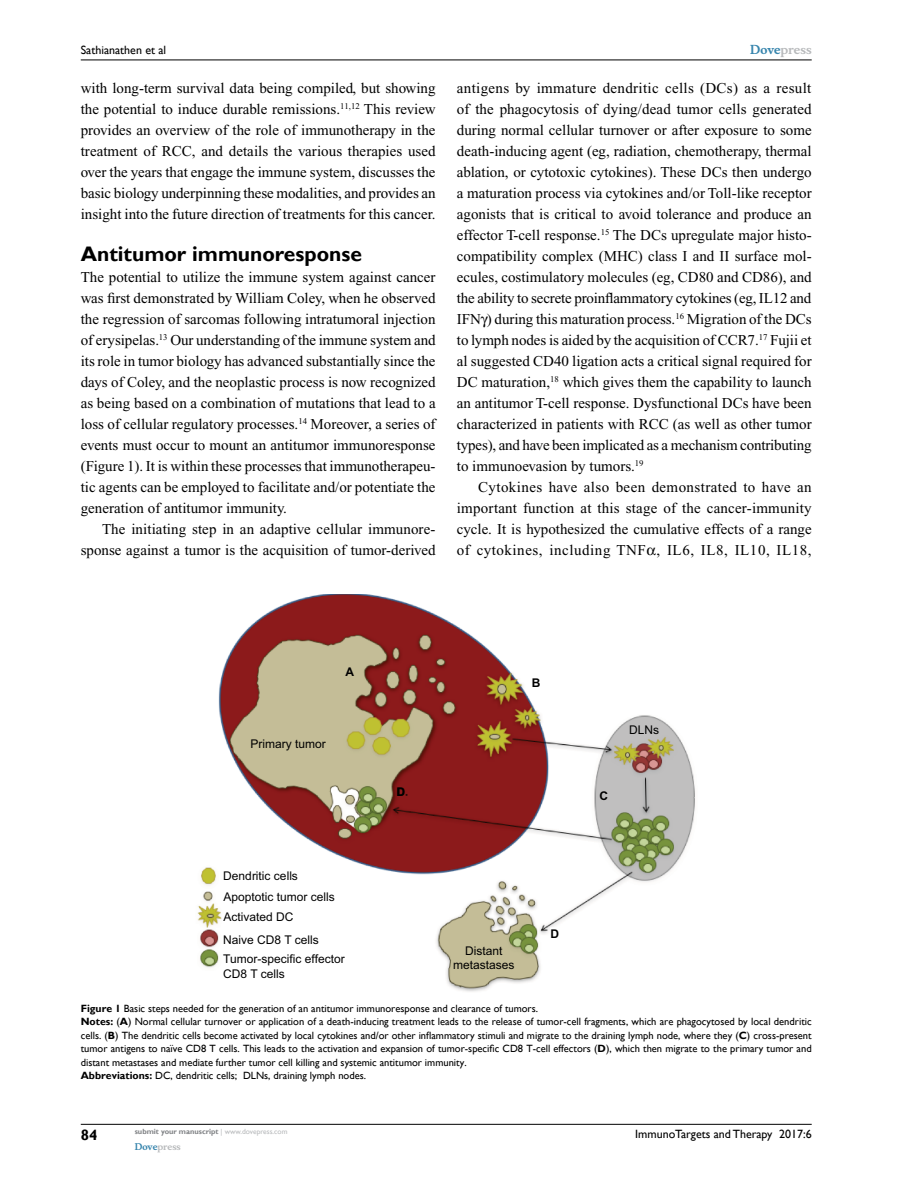
<style>
.page{position:relative;width:918px;height:1188px;background:#fff}
.page>*{position:absolute;margin:0;border:0;box-sizing:border-box;transform-origin:0 0}
.t1{font:700 21px "Gill Sans";color:#000}
.t2{font:15px/21px "Times New Roman";color:#000;text-align:justify}
.t3{font:700 15px "Gill Sans";color:#000}
.t4{font:12px/19.8px "Arial";color:#000}
.t5{font:12px "Gill Sans";color:#000}
.t6{font:700 12px "Musee";color:#b8babc}
.t7{font:700 12px "Arial";color:#000}
.t8{font:10.5px/13.5px "Gill Sans";color:#000}
.t9{font:700 9px "Musee";color:#b8babc}
.t10{font:700 7.5px "Gill Sans";color:#808285}
.s1{color:#3785ad}
.s2{font-weight:700}
.s3{font-weight:400;color:#b8babc}
</style>
<div class="page">
<hr style="left:81px;top:1124px;width:731px;height:1px;background:#000">
<hr style="left:81px;top:60px;width:731px;height:1px;background:#000">
<img style="left:197px;top:594px;width:498px;height:398px">
<p class="t5" style="left:81px;top:43px;width:87px">Sathianathen et al</p>
<p class="t2" style="left:81px;top:77px;width:356px">with long-term survival data being compiled, but showing the potential to induce durable remissions.<sup>11,12</sup> This review provides an overview of the role of immunotherapy in the treatment of RCC, and details the various therapies used over the years that engage the immune system, discusses the basic biology underpinning these modalities, and provides an insight into the future direction of treatments for this cancer.</p>
<h1 class="t1" style="left:81px;top:241px;width:283px">Antitumor immunoresponse</h1>
<p class="t2" style="left:81px;top:266px;width:356px">The potential to utilize the immune system against cancer was first demonstrated by William Coley, when he observed the regression of sarcomas following intratumoral injection of erysipelas.<sup>13</sup> Our understanding of the immune system and its role in tumor biology has advanced substantially since the days of Coley, and the neoplastic process is now recognized as being based on a combination of mutations that lead to a loss of cellular regulatory processes.<sup>14</sup> Moreover, a series of events must occur to mount an antitumor immunoresponse (Figure 1). It is within these processes that immunotherapeu&shy;tic agents can be employed to facilitate and/or potentiate the generation of antitumor immunity.</p>
<p class="t2" style="left:81px;top:518px;width:356px;text-align:right">The initiating step in an adaptive cellular immunore&shy;sponse against a tumor is the acquisition of tumor-derived</p>
<p class="t6" style="left:750px;top:43px;width:63px"><span class="s1">Dove</span>press</p>
<p class="t2" style="left:457px;top:77px;width:356px">antigens by immature dendritic cells (DCs) as a result of the phagocytosis of dying/dead tumor cells generated during normal cellular turnover or after exposure to some death-inducing agent (eg, radiation, chemotherapy, thermal ablation, or cytotoxic cytokines). These DCs then undergo a maturation process via cytokines and/or Toll-like receptor agonists that is critical to avoid tolerance and produce an effector T-cell response.<sup>15</sup> The DCs upregulate major histo&shy;compatibility complex (MHC) class I and II surface mol&shy;ecules, costimulatory molecules (eg, CD80 and CD86), and the ability to secrete proinflammatory cytokines (eg, IL12 and IFN ) during this maturation process.<sup>16</sup> Migration of the DCs to lymph nodes is aided by the acquisition of CCR7.<sup>17</sup> Fujii et al suggested CD40 ligation acts a critical signal required for DC maturation,<sup>18</sup> which gives them the capability to launch an antitumor T-cell response. Dysfunctional DCs have been characterized in patients with RCC (as well as other tumor types), and have been implicated as a mechanism contributing to immunoevasion by tumors.<sup>19</sup></p>
<p class="t2" style="left:457px;top:476px;width:356px;text-indent:21px">Cytokines have also been demonstrated to have an important function at this stage of the cancer-immunity cycle. It is hypothesized the cumulative effects of a range of cytokines, including TNF , IL6, IL8, IL10, IL18,</p>
<p class="t7" style="left:345px;top:664px;width:10px">A</p>
<p class="t4" style="left:250px;top:734px;width:77px">Primary tumor</p>
<p class="t4" style="left:223px;top:866px;width:76px">Dendritic cells</p>
<p class="t4" style="left:223px;top:887px;width:113px">Apoptotic tumor cells<br>Activated DC</p>
<p class="t4" style="left:223px;top:929px;width:123px">Naive CD8 T cells<br>Tumor-specific effector</p>
<p class="t4" style="left:223px;top:964px;width:63px">CD8 T cells</p>
<p class="t7" style="left:397px;top:784px;width:10px">D</p>
<p class="t7" style="left:532px;top:674px;width:10px">B</p>
<p class="t4" style="left:629px;top:720px;width:31px">DLNs</p>
<p class="t7" style="left:600px;top:787px;width:10px">C</p>
<p class="t4" style="left:453px;top:943px;width:63px;line-height:14.4px;text-align:center">Distant metastases</p>
<p class="t7" style="left:550px;top:925px;width:10px">D</p>
<p class="t8" style="left:81px;top:1002px;width:732px"><span class="s2">Figure 1</span> Basic steps needed for the generation of an antitumor immunoresponse and clearance of tumors.<br><span class="s2">Notes:</span> (<span class="s2">A</span>) Normal cellular turnover or application of a death-inducing treatment leads to the release of tumor-cell fragments, which are phagocytosed by local dendritic cells. (<span class="s2">B</span>) The dendritic cells become activated by local cytokines and/or other inflammatory stimuli and migrate to the draining lymph node, where they (<span class="s2">C</span>) cross-present tumor antigens to naïve CD8 T cells. This leads to the activation and expansion of tumor-specific CD8 T-cell effectors (<span class="s2">D</span>), which then migrate to the primary tumor and distant metastases and mediate further tumor cell killing and systemic antitumor immunity.<br><span class="s2">Abbreviations:</span> DC, dendritic cells; DLNs, draining lymph nodes.</p>
<p class="t3" style="left:81px;top:1126px;width:18px">84</p>
<p class="t10" style="left:135px;top:1127px;width:154px">submit your manuscript <span class="s3">| www.dovepress.com</span></p>
<p class="t9" style="left:135px;top:1141px;width:48px"><span class="s1">Dove</span>press</p>
<p class="t5" style="left:635px;top:1127px;width:178px">ImmunoTargets and Therapy 2017:6</p>
</div>
